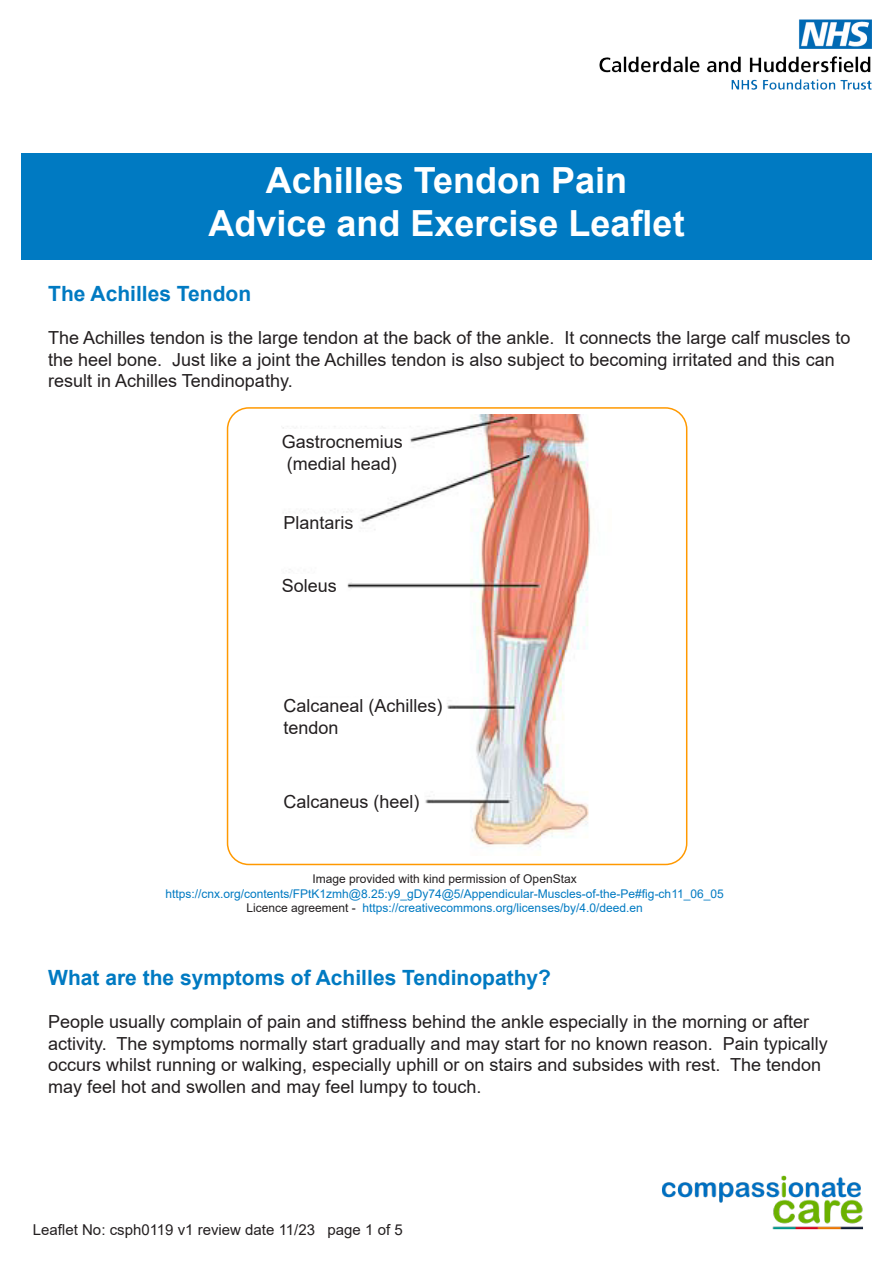
<style>
.page{position:relative;width:893px;height:1263px;background:#fff}
.page>*{position:absolute;margin:0;border:0;box-sizing:border-box;transform-origin:0 0}
.t1{font:700 36px "Arial";color:#fff}
.t2{font:700 21px "Arial";color:#007ac2}
.t3{font:18px/21.6px "Arial";color:#231f20}
.t4{font:15px "Arial";color:#231f20}
.t5{font:12px "Arial";color:#007ac2}
.t6{font:12px "Arial";color:#231f20}
.s1{color:#231f20}
</style>
<div class="page">
<img style="left:662px;top:1175px;width:201px;height:55px">
<div style="left:21px;top:153px;width:851px;height:106px;background:#007ac2"></div>
<img style="left:599px;top:20px;width:273px;height:70px">
<img style="left:282px;top:415px;width:309px;height:432px">
<div style="left:271px;top:429px;width:139px;height:51px;background:#fff"></div>
<div style="left:227px;top:513px;width:131px;height:37px;background:#fff"></div>
<div style="left:238px;top:574px;width:110px;height:36px;background:#fff"></div>
<div style="left:257px;top:696px;width:189px;height:61px;background:#fff"></div>
<div style="left:265px;top:790px;width:159px;height:51px;background:#fff"></div>
<div style="left:227px;top:407px;width:460px;height:458px;border:2px solid #f90;border-radius:21px"></div>
<p class="t1" style="left:266px;top:155px;width:363px">Achilles Tendon Pain</p>
<p class="t1" style="left:208px;top:198px;width:478px">Advice and Exercise Leaflet</p>
<p class="t2" style="left:48px;top:279px;width:205px">The Achilles Tendon</p>
<p class="t3" style="left:48px;top:327px;width:804px">The Achilles tendon is the large tendon at the back of the ankle. It connects the large calf muscles to the heel bone. Just like a joint the Achilles tendon is also subject to becoming irritated and this can result in Achilles Tendinopathy.</p>
<p class="t3" style="left:282px;top:431px;width:123px">Gastrocnemius</p>
<p class="t3" style="left:287px;top:453px;width:112px">(medial head)</p>
<p class="t3" style="left:283px;top:512px;width:72px">Plantaris</p>
<p class="t3" style="left:282px;top:574px;width:57px">Soleus</p>
<p class="t3" style="left:283px;top:695px;width:161px">Calcaneal (Achilles)</p>
<p class="t3" style="left:283px;top:717px;width:57px">tendon</p>
<p class="t3" style="left:283px;top:791px;width:138px">Calcaneus (heel)</p>
<p class="t6" style="left:313px;top:871px;width:266px">Image provided with kind permission of OpenStax</p>
<p class="t5" style="left:165px;top:885px;width:560px">https://cnx.org/contents/FPtK1zmh@8.25:y9_gDy74@5/Appendicular-Muscles-of-the-Pe#fig-ch11_06_05</p>
<p class="t5" style="left:246px;top:900px;width:398px"><span class="s1">Licence agreement -</span> https://creativecommons.org/licenses/by/4.0/deed.en</p>
<p class="t2" style="left:48px;top:963px;width:504px">What are the symptoms of Achilles Tendinopathy?</p>
<p class="t3" style="left:48px;top:1011px;width:781px">People usually complain of pain and stiffness behind the ankle especially in the morning or after activity. The symptoms normally start gradually and may start for no known reason. Pain typically occurs whilst running or walking, especially uphill or on stairs and subsides with rest. The tendon may feel hot and swollen and may feel lumpy to touch.</p>
<p class="t4" style="left:33px;top:1219px;width:371px">Leaflet No: csph0119 v1 review date 11/23 page 1 of 5</p>
</div>
